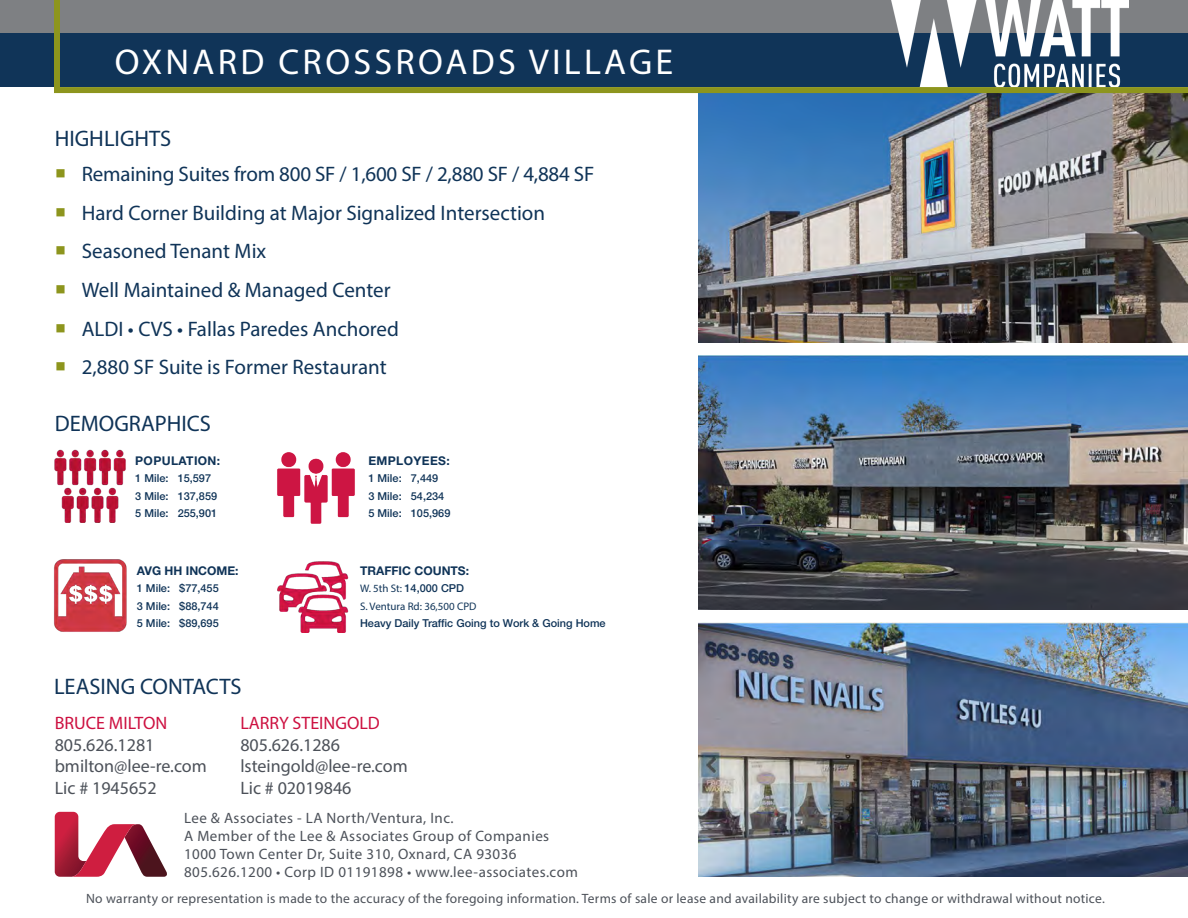
<style>
.page{position:relative;width:1188px;height:918px;background:#fff}
.page>*{position:absolute;margin:0;border:0;box-sizing:border-box;transform-origin:0 0}
.t1{font:36px "Myriad Pro";letter-spacing:.09em;color:#fff}
.t2{font:22.5px "Myriad Pro";color:#103458}
.t3{font:21px "Myriad Pro";color:#103458}
.t4{font:18px "Myriad Pro";color:#4c5159}
.t5{font:18px "Myriad Pro";color:#cd1141}
.t6{font:15px "Myriad Pro";letter-spacing:.03em;color:#4c5159}
.t7{font:13.5px "Myriad Pro";letter-spacing:.02em;color:#4c5159}
.t8{font:700 12px "Helvetica Neue LT Std";color:#103458}
.t9{font:700 12px "Helvetica Neue LT Std";letter-spacing:.03em;color:#103458}
.t10{font:500 10.95px "Helvetica Neue LT Std";color:#103458}
.t11{font:10.95px "Myriad Pro";color:#103458}
.s1{font-family:"Myriad Pro";font-weight:400}
</style>
<div class="page">
<img style="left:698px;top:96px;width:490px;height:247px">
<img style="left:698px;top:356px;width:490px;height:254px">
<img style="left:698px;top:623px;width:490px;height:254px">
<svg style="left:55px;top:812px;width:112px;height:65px"></svg>
<div style="left:1px;top:1px;width:1187px;height:56px;background:#7e8083"></div>
<div style="left:0;top:34px;width:1188px;height:53px;background:#103458"></div>
<svg style="left:51px;top:0;width:1137px;height:96px"></svg>
<img style="left:277px;top:561px;width:72px;height:72px">
<img style="left:54px;top:559px;width:73px;height:73px">
<img style="left:54px;top:449px;width:72px;height:74px">
<img style="left:277px;top:452px;width:78px;height:72px">
<p class="t1" style="left:115px;top:40px;width:560px">OXNARD CROSSROADS VILLAGE</p>
<p class="t2" style="left:55px;top:124px;width:118px">HIGHLIGHTS</p>
<p class="t3" style="left:82px;top:161px;width:514px">Remaining Suites from 800 SF / 1,600 SF / 2,880 SF / 4,884 SF</p>
<p class="t3" style="left:82px;top:200px;width:465px">Hard Corner Building at Major Signalized Intersection</p>
<p class="t3" style="left:82px;top:238px;width:186px">Seasoned Tenant Mix</p>
<p class="t3" style="left:82px;top:277px;width:310px">Well Maintained &amp; Managed Center</p>
<p class="t3" style="left:82px;top:316px;width:319px">ALDI • CVS • Fallas Paredes Anchored</p>
<p class="t3" style="left:82px;top:354px;width:306px">2,880 SF Suite is Former Restaurant</p>
<p class="t2" style="left:55px;top:409px;width:158px">DEMOGRAPHICS</p>
<p class="t9" style="left:135px;top:453px;width:87px">POPULATION:</p>
<p class="t10" style="left:135px;top:472px;width:77px">1 Mile: 15,597</p>
<p class="t10" style="left:135px;top:489px;width:83px">3 Mile: 137,859</p>
<p class="t10" style="left:135px;top:507px;width:83px">5 Mile: 255,901</p>
<p class="t8" style="left:137px;top:563px;width:103px">AVG HH INCOME:</p>
<p class="t10" style="left:137px;top:582px;width:83px">1 Mile: $77,455</p>
<p class="t10" style="left:137px;top:599px;width:83px">3 Mile: $88,744</p>
<p class="t10" style="left:137px;top:617px;width:83px">5 Mile: $89,695</p>
<p class="t2" style="left:54px;top:673px;width:189px">LEASING CONTACTS</p>
<p class="t9" style="left:368px;top:453px;width:83px">EMPLOYEES:</p>
<p class="t10" style="left:368px;top:472px;width:71px">1 Mile: 7,449</p>
<p class="t10" style="left:368px;top:489px;width:77px">3 Mile: 54,234</p>
<p class="t10" style="left:368px;top:507px;width:83px">5 Mile: 105,969</p>
<p class="t8" style="left:360px;top:563px;width:111px">TRAFFIC COUNTS:</p>
<p class="t10" style="left:360px;top:582px;width:106px"><span class="s1">W. 5th St:</span> 14,000 CPD</p>
<p class="t11" style="left:360px;top:599px;width:118px">S. Ventura Rd: 36,500 CPD</p>
<p class="t10" style="left:360px;top:617px;width:247px">Heavy Daily Traffic Going to Work &amp; Going Home</p>
<p class="t5" style="left:55px;top:712px;width:114px">BRUCE MILTON</p>
<p class="t4" style="left:55px;top:734px;width:101px">805.626.1281</p>
<p class="t4" style="left:55px;top:755px;width:154px">bmilton@lee-re.com</p>
<p class="t4" style="left:55px;top:777px;width:103px">Lic # 1945652</p>
<p class="t5" style="left:240px;top:712px;width:141px">LARRY STEINGOLD</p>
<p class="t4" style="left:240px;top:734px;width:101px">805.626.1286</p>
<p class="t4" style="left:240px;top:755px;width:169px">lsteingold@lee-re.com</p>
<p class="t4" style="left:240px;top:777px;width:113px">Lic # 02019846</p>
<p class="t6" style="left:184px;top:809px;width:271px">Lee &amp; Associates - LA North/Ventura, Inc.</p>
<p class="t6" style="left:184px;top:827px;width:367px">A Member of the Lee &amp; Associates Group of Companies</p>
<p class="t6" style="left:184px;top:845px;width:334px">1000 Town Center Dr, Suite 310, Oxnard, CA 93036</p>
<p class="t6" style="left:184px;top:863px;width:395px">805.626.1200 • Corp ID 01191898 • www.lee-associates.com</p>
<p class="t7" style="left:86px;top:891px;width:1020px">No warranty or representation is made to the accuracy of the foregoing information. Terms of sale or lease and availability are subject to change or withdrawal without notice.</p>
</div>
